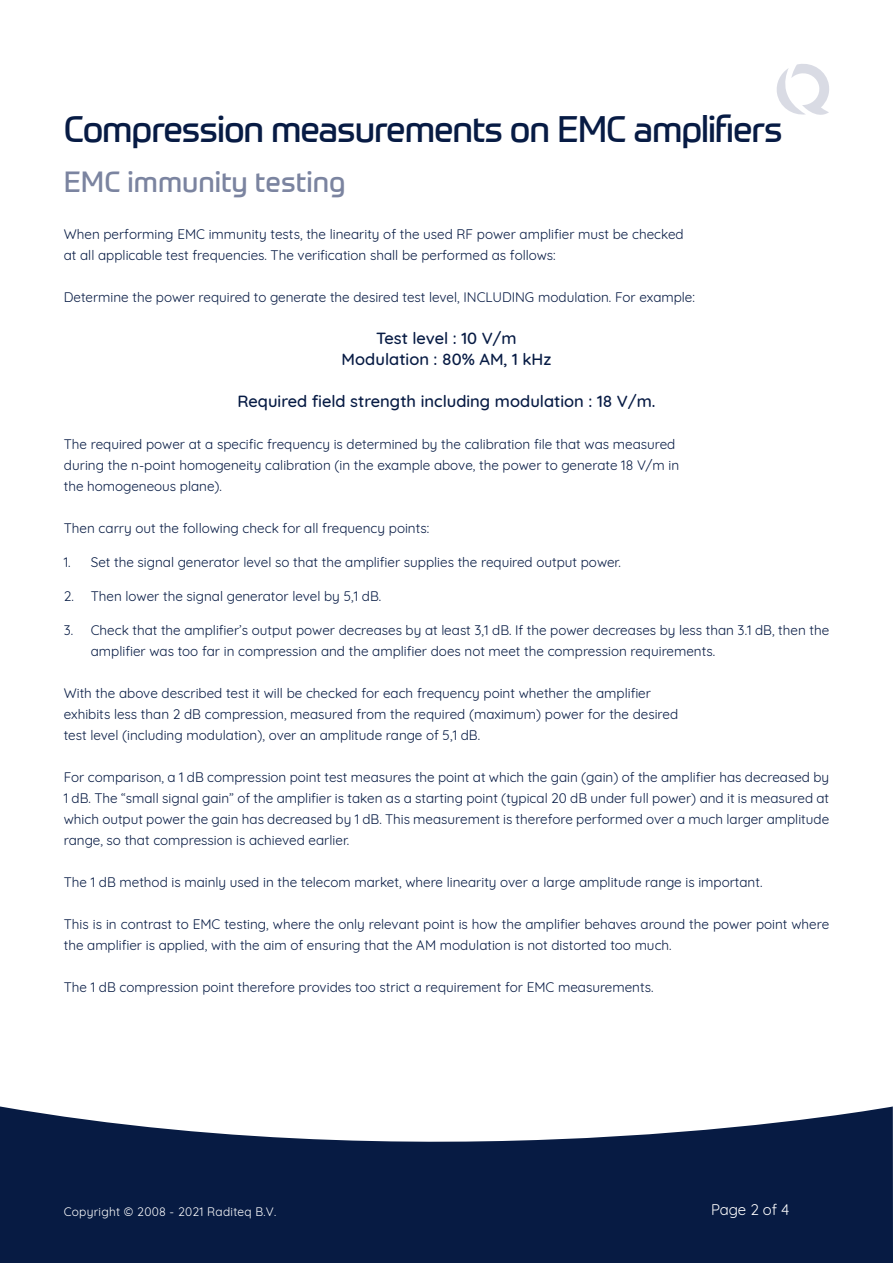
<style>
.page{position:relative;width:893px;height:1263px;background:#fff}
.page>*{position:absolute;margin:0;border:0;box-sizing:border-box;transform-origin:0 0}
.Binnen__Titel{font:36px "Prometo";letter-spacing:-.03em;color:#071b44}
.Binnen__Subtitel{font:28.5px "Prometo";color:#7b84a0}
.t1{font:500 16.5px "Quicksand";color:#071b44}
.t2{font:15px "Quicksand";letter-spacing:-.005em;color:#fff}
.t3{font:13.5px/21px "Quicksand";color:#071b44}
.t4{font:12px "Quicksand";letter-spacing:.02em;color:#fff}
</style>
<div class="page">
<svg style="left:0;top:1106px;width:892px;height:157px;fill:#071b43"></svg>
<svg style="left:892px;top:1106px;width:1px;height:157px"></svg>
<svg style="left:776px;top:64px;width:53px;height:51px"></svg>
<p class="Binnen__Titel" style="left:64px;top:107px;width:720px">Compression measurements on EMC amplifiers</p>
<p class="Binnen__Subtitel" style="left:64px;top:164px;width:283px">EMC immunity testing</p>
<p class="t3" style="left:64px;top:223px;width:621px">When performing EMC immunity tests, the linearity of the used RF power amplifier must be checked</p>
<p class="t3" style="left:64px;top:244px;width:494px">at all applicable test frequencies. The verification shall be performed as follows:</p>
<p class="t3" style="left:64px;top:286px;width:633px">Determine the power required to generate the desired test level, INCLUDING modulation. For example:</p>
<p class="t1" style="left:376px;top:325px;width:142px">Test level : 10 V/m</p>
<p class="t1" style="left:341px;top:346px;width:211px">Modulation : 80% AM, 1 kHz</p>
<p class="t1" style="left:237px;top:388px;width:420px">Required field strength including modulation : 18 V/m.</p>
<p class="t3" style="left:64px;top:433px;width:613px">The required power at a specific frequency is determined by the calibration file that was measured</p>
<p class="t3" style="left:64px;top:454px;width:617px">during the n-point homogeneity calibration (in the example above, the power to generate 18 V/m in</p>
<p class="t3" style="left:64px;top:475px;width:160px">the homogeneous plane).</p>
<p class="t3" style="left:64px;top:517px;width:367px">Then carry out the following check for all frequency points:</p>
<p class="t3" style="left:64px;top:550px;width:559px">1. Set the signal generator level so that the amplifier supplies the required output power.</p>
<p class="t3" style="left:64px;top:584px;width:319px">2. Then lower the signal generator level by 5,1 dB.</p>
<p class="t3" style="left:91px;top:618px;width:740px;text-indent:-27px">3. Check that the amplifier’s output power decreases by at least 3,1 dB. If the power decreases by less than 3.1 dB, then the amplifier was too far in compression and the amplifier does not meet the compression requirements.</p>
<p class="t3" style="left:64px;top:681px;width:589px">With the above described test it will be checked for each frequency point whether the amplifier</p>
<p class="t3" style="left:64px;top:702px;width:616px">exhibits less than 2 dB compression, measured from the required (maximum) power for the desired</p>
<p class="t3" style="left:64px;top:723px;width:418px">test level (including modulation), over an amplitude range of 5,1 dB.</p>
<p class="t3" style="left:64px;top:765px;width:767px;text-align:justify">For comparison, a 1 dB compression point test measures the point at which the gain (gain) of the amplifier has decreased by 1 dB. The “small signal gain” of the amplifier is taken as a starting point (typical 20 dB under full power) and it is measured at which output power the gain has decreased by 1 dB. This measurement is therefore performed over a much larger amplitude range, so that compression is achieved earlier.</p>
<p class="t3" style="left:64px;top:870px;width:700px">The 1 dB method is mainly used in the telecom market, where linearity over a large amplitude range is important.</p>
<p class="t3" style="left:64px;top:912px;width:767px">This is in contrast to EMC testing, where the only relevant point is how the amplifier behaves around the power point where the amplifier is applied, with the aim of ensuring that the AM modulation is not distorted too much.</p>
<p class="t3" style="left:64px;top:975px;width:591px">The 1 dB compression point therefore provides too strict a requirement for EMC measurements.</p>
<p class="t4" style="left:64px;top:1202px;width:214px">Copyright © 2008 - 2021 Raditeq B.V.</p>
<p class="t2" style="left:711px;top:1198px;width:80px">Page 2 of 4</p>
</div>
